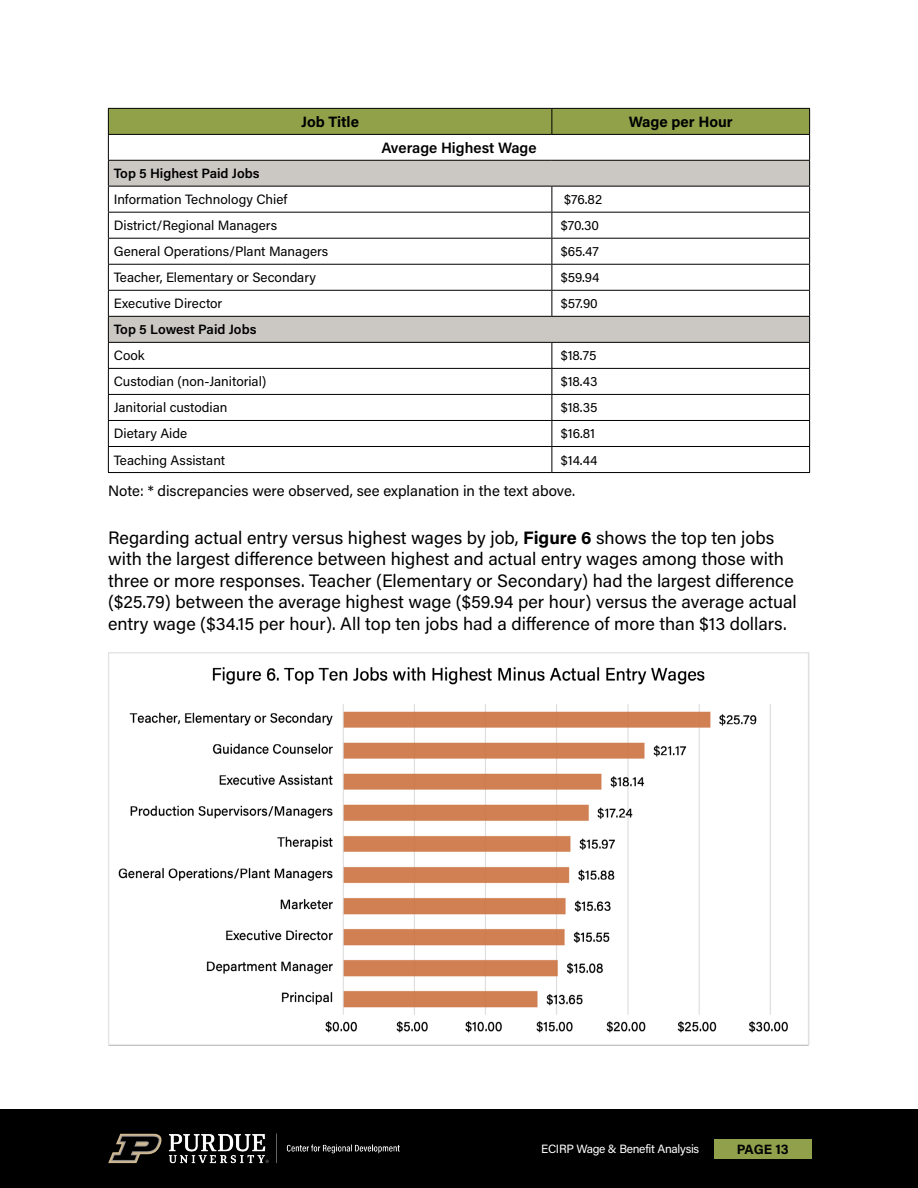
<style>
.page{position:relative;width:918px;height:1188px;background:#fff}
.page>*{position:absolute;margin:0;border:0;box-sizing:border-box;transform-origin:0 0}
.t1{font:18px/21.6px "Acumin Pro";color:#000}
.t2{font:15px "Acumin Pro";color:#000}
.t3{font:700 15px "Acumin Pro";color:#000}
.t4{font:600 15px "Acumin Pro";color:#000}
.t5{font:13.5px "Acumin Pro";color:#000}
.t6{font:600 13.5px "Acumin Pro";color:#000}
.t7{font:700 13.5px "Acumin Pro";letter-spacing:-.01em;color:#000}
.t8{font:12px "Acumin Pro";letter-spacing:-.025em;color:#fff}
.s1{font-weight:700}
</style>
<div class="page">
<div style="left:0;top:1109px;width:918px;height:79px;background:#000"></div>
<div style="left:714px;top:1139px;width:97px;height:20px;background:#91a14b"></div>
<img style="left:108px;top:1133px;width:292px;height:31px">
<hr style="left:108px;top:472px;width:444px;height:1px;background:#000">
<hr style="left:552px;top:472px;width:258px;height:1px;background:#000">
<svg style="left:108px;top:108px;width:702px;height:364px"></svg>
<hr style="left:108px;top:134px;width:444px;height:1px;background:#000">
<hr style="left:552px;top:134px;width:258px;height:1px;background:#000">
<img style="left:108px;top:652px;width:702px;height:394px">
<p class="t3" style="left:301px;top:111px;width:59px">Job Title</p>
<p class="t3" style="left:629px;top:111px;width:106px">Wage per Hour</p>
<p class="t4" style="left:381px;top:137px;width:157px">Average Highest Wage</p>
<p class="t6" style="left:114px;top:164px;width:147px">Top 5 Highest Paid Jobs</p>
<p class="t5" style="left:114px;top:190px;width:175px">Information Technology Chief</p>
<p class="t5" style="left:564px;top:190px;width:40px">$76.82</p>
<p class="t5" style="left:114px;top:216px;width:165px">District/Regional Managers</p>
<p class="t5" style="left:561px;top:216px;width:40px">$70.30</p>
<p class="t5" style="left:114px;top:242px;width:216px">General Operations/Plant Managers</p>
<p class="t5" style="left:561px;top:242px;width:40px">$65.47</p>
<p class="t5" style="left:114px;top:268px;width:204px">Teacher, Elementary or Secondary</p>
<p class="t5" style="left:561px;top:268px;width:40px">$59.94</p>
<p class="t5" style="left:114px;top:294px;width:110px">Executive Director</p>
<p class="t5" style="left:561px;top:294px;width:39px">$57.90</p>
<p class="t6" style="left:114px;top:320px;width:144px">Top 5 Lowest Paid Jobs</p>
<p class="t5" style="left:114px;top:346px;width:33px">Cook</p>
<p class="t5" style="left:561px;top:346px;width:37px">$18.75</p>
<p class="t5" style="left:114px;top:372px;width:154px">Custodian (non-Janitorial)</p>
<p class="t5" style="left:561px;top:372px;width:38px">$18.43</p>
<p class="t5" style="left:114px;top:398px;width:115px">Janitorial custodian</p>
<p class="t5" style="left:561px;top:398px;width:38px">$18.35</p>
<p class="t5" style="left:114px;top:424px;width:75px">Dietary Aide</p>
<p class="t5" style="left:561px;top:424px;width:36px">$16.81</p>
<p class="t5" style="left:114px;top:450px;width:113px">Teaching Assistant</p>
<p class="t5" style="left:561px;top:450px;width:38px">$14.44</p>
<p class="t2" style="left:108px;top:480px;width:469px">Note: * discrepancies were observed, see explanation in the text above.</p>
<p class="t1" style="left:108px;top:526px;width:690px">Regarding actual entry versus highest wages by job, <span class="s1">Figure 6</span> shows the top ten jobs with the largest difference between highest and actual entry wages among those with three or more responses. Teacher (Elementary or Secondary) had the largest difference ($25.79) between the average highest wage ($59.94 per hour) versus the average actual entry wage ($34.15 per hour). All top ten jobs had a difference of more than $13 dollars.</p>
<p class="t8" style="left:541px;top:1140px;width:160px">ECIRP Wage &amp; Benefit Analysis</p>
<p class="t7" style="left:737px;top:1139px;width:54px">PAGE 13</p>
</div>
